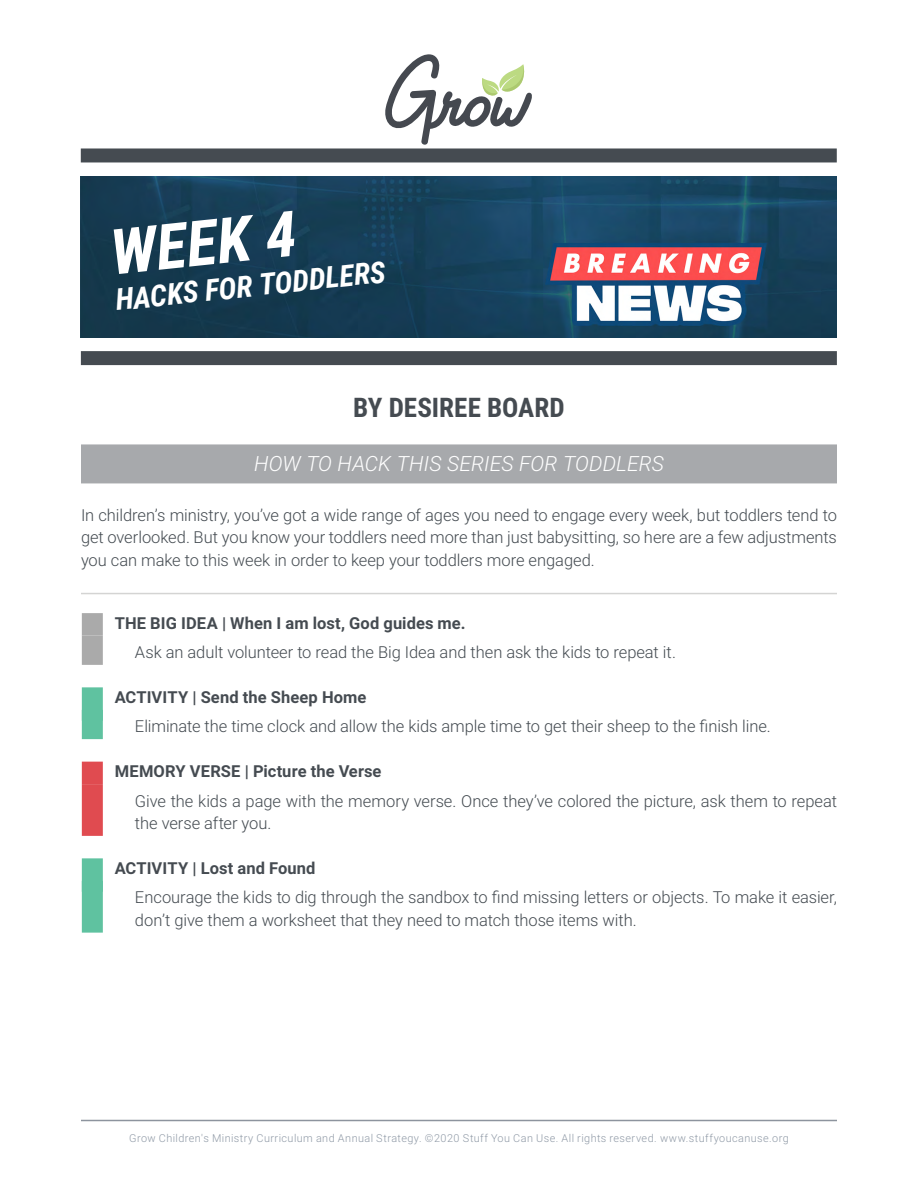
<style>
.page{position:relative;width:918px;height:1188px;background:#fff}
.page>*{position:absolute;margin:0;border:0;box-sizing:border-box;transform-origin:0 0}
.t1{font:italic 700 63px "Roboto Condensed";color:#fff}
.t2{font:italic 700 30px "Roboto Condensed";color:#fff}
.t3{font:700 27px "Roboto Condensed";color:#454b51}
.t4{font:italic 300 21px "Roboto";letter-spacing:.005em;color:#fff}
.t5{font:300 16.5px/22.5px "Roboto";letter-spacing:-.005em;color:#434a50}
.t6{font:700 16.5px "Roboto";letter-spacing:.005em;color:#454b51}
.t7{font:300 10.8px "Roboto";letter-spacing:.04em;color:#8f99a6}
</style>
<div class="page">
<div style="left:81px;top:148px;width:756px;height:14px;background:#454b51"></div>
<svg style="left:385px;top:54px;width:147px;height:91px"></svg>
<img style="left:81px;top:177px;width:756px;height:161px">
<div style="left:81px;top:351px;width:756px;height:14px;background:#454b51"></div>
<hr style="left:81px;top:1120px;width:756px;height:1px;background:#8d949e">
<div style="left:81px;top:444px;width:756px;height:39px;background:#a7a9ac"></div>
<hr style="left:81px;top:593px;width:756px;height:1px;background:#d4d4d3">
<div style="left:82px;top:613px;width:21px;height:23px;background:#aaa"></div>
<div style="left:82px;top:636px;width:21px;height:29px;background:#aaa"></div>
<div style="left:82px;top:687px;width:21px;height:34px;background:#5fc2a0"></div>
<div style="left:82px;top:710px;width:21px;height:29px;background:#5fc2a0"></div>
<div style="left:82px;top:762px;width:21px;height:22px;background:#e04b50"></div>
<div style="left:82px;top:784px;width:21px;height:52px;background:#e04b50"></div>
<div style="left:82px;top:858px;width:21px;height:34px;background:#5fc2a0"></div>
<div style="left:82px;top:881px;width:21px;height:52px;background:#5fc2a0"></div>
<h1 class="t1" style="left:106px;top:208px;width:188px;rotate:-6deg">WEEK 4</h1>
<h2 class="t2" style="left:113px;top:279px;width:273px;rotate:-6deg">HACKS FOR TODDLERS</h2>
<h3 class="t3" style="left:353px;top:388px;width:213px">BY DESIREE BOARD</h3>
<p class="t4" style="left:254px;top:449px;width:412px">HOW TO HACK THIS SERIES FOR TODDLERS</p>
<p class="t5" style="left:81px;top:503px;width:757px;text-align:justify">In children’s ministry, you’ve got a wide range of ages you need to engage every week, but toddlers tend to get overlooked. But you know your toddlers need more than just babysitting, so here are a few adjustments you can make to this week in order to keep your toddlers more engaged.</p>
<p class="t6" style="left:115px;top:611px;width:352px">THE BIG IDEA | When I am lost, God guides me.</p>
<p class="t5" style="left:135px;top:640px;width:542px">Ask an adult volunteer to read the Big Idea and then ask the kids to repeat it.</p>
<p class="t6" style="left:115px;top:686px;width:253px">ACTIVITY | Send the Sheep Home</p>
<p class="t5" style="left:135px;top:715px;width:637px">Eliminate the time clock and allow the kids ample time to get their sheep to the finish line.</p>
<p class="t6" style="left:115px;top:760px;width:268px">MEMORY VERSE | Picture the Verse</p>
<p class="t5" style="left:135px;top:789px;width:704px">Give the kids a page with the memory verse. Once they’ve colored the picture, ask them to repeat the verse after you.</p>
<p class="t6" style="left:115px;top:857px;width:202px">ACTIVITY | Lost and Found</p>
<p class="t5" style="left:135px;top:886px;width:703px">Encourage the kids to dig through the sandbox to find missing letters or objects. To make it easier, don’t give them a worksheet that they need to match those items with.</p>
<p class="t7" style="left:129px;top:1131px;width:661px">Grow Children's Ministry Curriculum and Annual Strategy. ©2020 Stuff You Can Use. All rights reserved. www.stuffyoucanuse.org</p>
</div>
